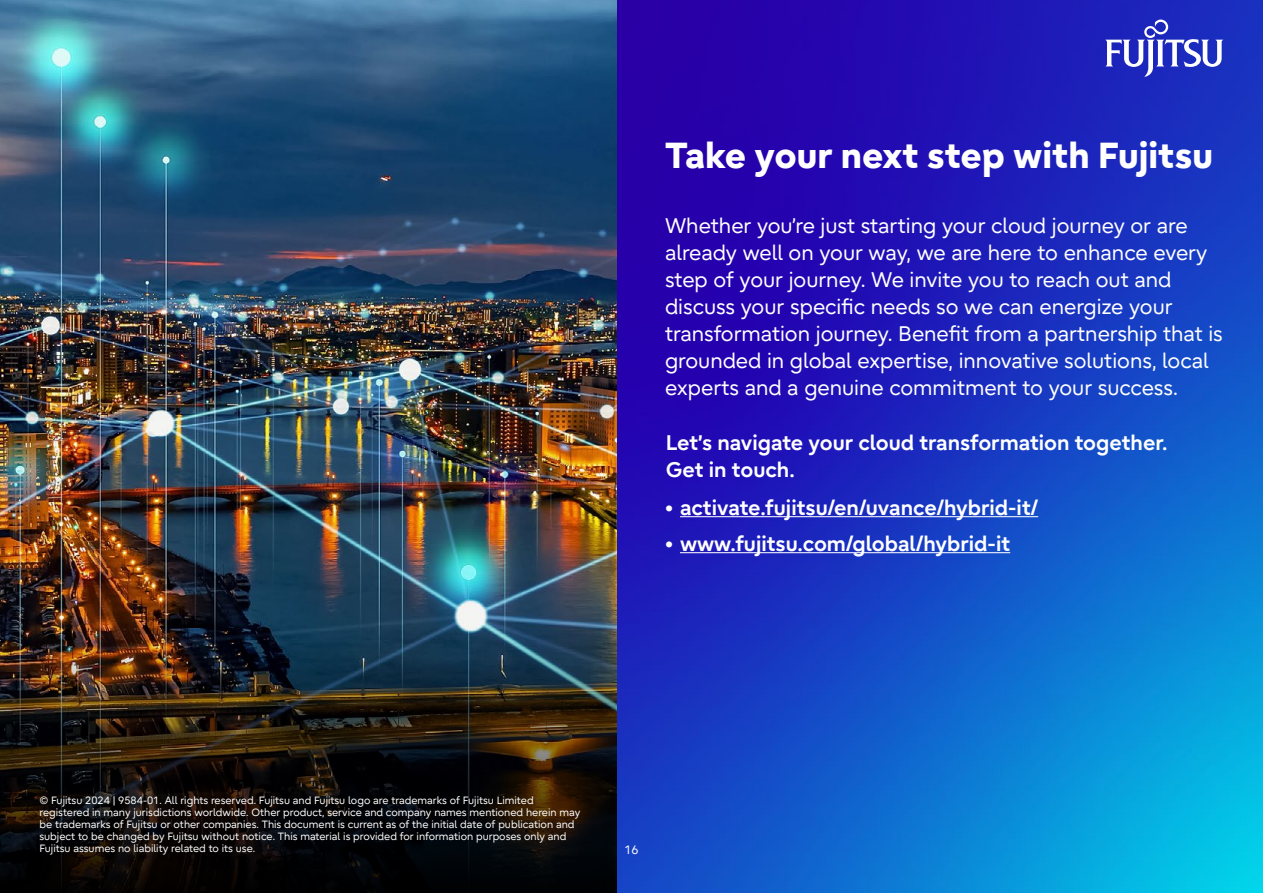
<style>
.page{position:relative;width:1263px;height:893px;background:#fff}
.page>*{position:absolute;margin:0;border:0;box-sizing:border-box;transform-origin:0 0}
.t1{font:800 36px "Fujitsu Infinity Pro";color:#fff}
.t2{font:21px/27px "Fujitsu Infinity Pro";color:#fff}
.t3{font:700 21px/27px "Fujitsu Infinity Pro";color:#fff}
.t4{font:12px "Fujitsu Infinity Pro";color:#fff}
.t5{font:10.5px/12px "Fujitsu Infinity Pro";color:#fff}
</style>
<div class="page">
<img style="left:0;top:0;width:618px;height:638px">
<img style="left:0;top:638px;width:618px;height:255px">
<img style="left:618px;top:0;width:645px;height:893px">
<hr style="left:680px;top:516px;width:358px;height:1px;background:#fff">
<hr style="left:680px;top:552px;width:330px;height:1px;background:#fff">
<svg style="left:1105px;top:20px;width:118px;height:57px"></svg>
<h1 class="t1" style="left:665px;top:131px;width:550px">Take your next step with Fujitsu</h1>
<p class="t2" style="left:665px;top:212px;width:559px">Whether you’re just starting your cloud journey or are already well on your way, we are here to enhance every step of your journey. We invite you to reach out and discuss your specific needs so we can energize your transformation journey. Benefit from a partnership that is grounded in global expertise, innovative solutions, local experts and a genuine commitment to your success.</p>
<h2 class="t3" style="left:666px;top:429px;width:503px">Let’s navigate your cloud transformation together.<br>Get in touch.</h2>
<h2 class="t3" style="left:665px;top:493px;width:375px">• activate.fujitsu/en/uvance/hybrid-it/</h2>
<h2 class="t3" style="left:665px;top:529px;width:347px">• www.fujitsu.com/global/hybrid-it</h2>
<p class="t5" style="left:39px;top:794px;width:542px">© Fujitsu 2024 | 9584-01. All rights reserved. Fujitsu and Fujitsu logo are trademarks of Fujitsu Limited registered in many jurisdictions worldwide. Other product, service and company names mentioned herein may be trademarks of Fujitsu or other companies. This document is current as of the initial date of publication and subject to be changed by Fujitsu without notice. This material is provided for information purposes only and Fujitsu assumes no liability related to its use.</p>
<p class="t4" style="left:624px;top:842px;width:16px">16</p>
</div>
